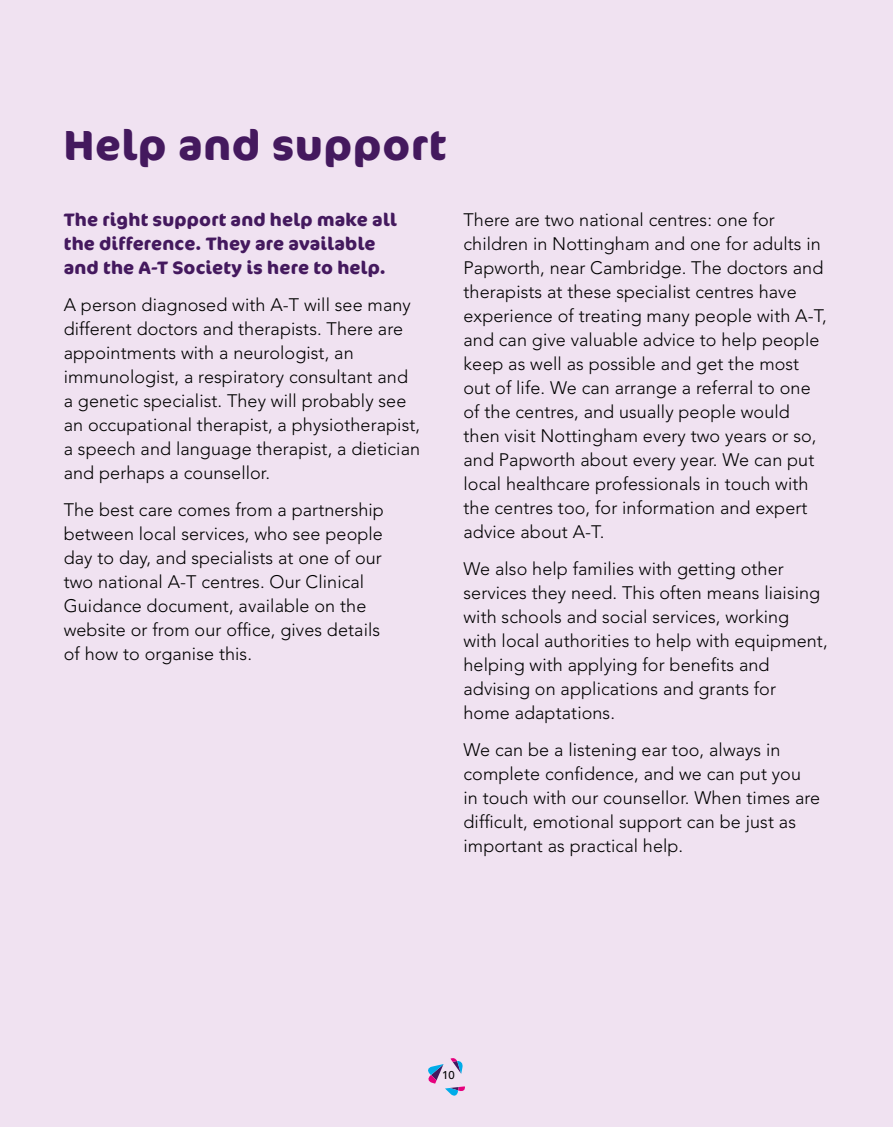
<style>
.page{position:relative;width:893px;height:1127px;background:#f0e2f1}
.page>*{position:absolute;margin:0;border:0;box-sizing:border-box;transform-origin:0 0}
.t1{font:700 42px "Cocon";letter-spacing:.02em;color:#44195e}
.t2{font:300 18px/24px "Avenir";letter-spacing:.005em;color:#000}
.t3{font:700 18px/24px "Cocon";letter-spacing:.01em;color:#44195e}
.t4{font:500 11.25px "Avenir";color:#000}
</style>
<div class="page">
<svg style="left:428px;top:1058px;width:37px;height:37px"></svg>
<h1 class="t1" style="left:64px;top:120px;width:384px">Help and support</h1>
<p class="t3" style="left:64px;top:208px;width:334px">The right support and help make all the difference. They are available and the A-T Society is here to help.</p>
<p class="t2" style="left:64px;top:293px;width:358px">A person diagnosed with A-T will see many different doctors and therapists. There are appointments with a neurologist, an immunologist, a respiratory consultant and a genetic specialist. They will probably see an occupational therapist, a physiotherapist, a speech and language therapist, a dietician and perhaps a counsellor.</p>
<p class="t2" style="left:64px;top:498px;width:322px">The best care comes from a partnership between local services, who see people day to day, and specialists at one of our two national A-T centres. Our Clinical Guidance document, available on the website or from our office, gives details of how to organise this.</p>
<p class="t2" style="left:463px;top:208px;width:365px">There are two national centres: one for children in Nottingham and one for adults in Papworth, near Cambridge. The doctors and therapists at these specialist centres have experience of treating many people with A-T, and can give valuable advice to help people keep as well as possible and get the most out of life. We can arrange a referral to one of the centres, and usually people would then visit Nottingham every two years or so, and Papworth about every year. We can put local healthcare professionals in touch with the centres too, for information and expert advice about A-T.</p>
<p class="t2" style="left:463px;top:557px;width:366px">We also help families with getting other services they need. This often means liaising with schools and social services, working<br>with local authorities to help with equipment, helping with applying for benefits and advising on applications and grants for<br>home adaptations.</p>
<p class="t2" style="left:463px;top:737px;width:358px">We can be a listening ear too, always in complete confidence, and we can put you<br>in touch with our counsellor. When times are difficult, emotional support can be just as important as practical help.</p>
<p class="t4" style="left:442px;top:1069px;width:14px">10</p>
</div>
